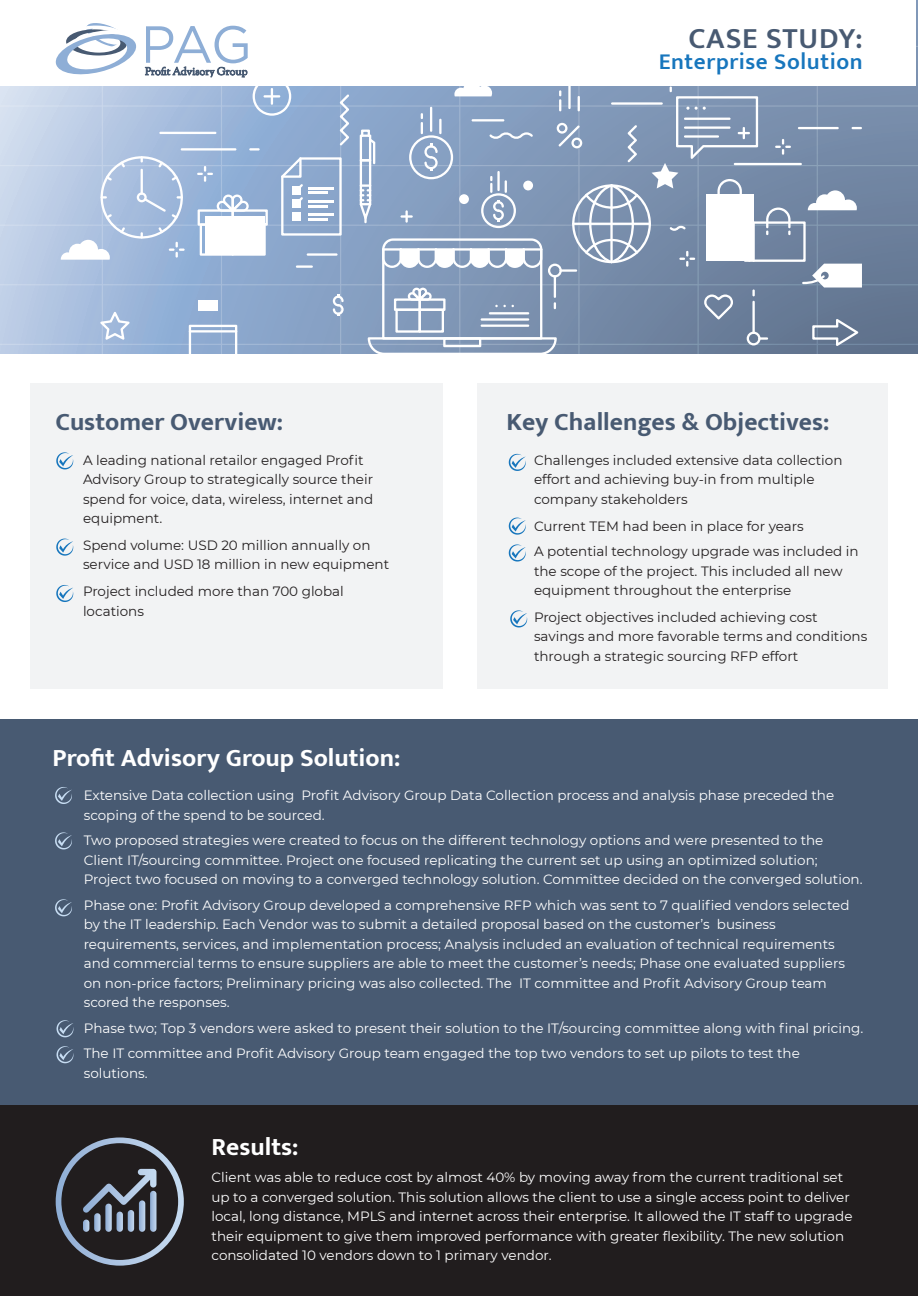
<style>
.page{position:relative;width:918px;height:1296px;background:#fff}
.page>*{position:absolute;margin:0;border:0;box-sizing:border-box;transform-origin:0 0}
.t1{font:600 30.15px "Mukta";letter-spacing:.025em;color:#485a72}
.t2{font:700 25.5px "Mukta";color:#485a72}
.t3{font:700 25.5px "Mukta";color:#fff}
.t4{font:600 23.25px "Mukta";letter-spacing:.025em;color:#1776bd}
.t5{font:13.5px/19.5px "Montserrat";color:#fff}
.t6{font:13.5px/19.5px "Montserrat";color:#231f20}
</style>
<div class="page">
<svg style="left:0;top:0;width:918px;height:354px;background:#97a8c2"></svg>
<div style="left:0;top:0;width:916px;height:86px;background:#fff"></div>
<div style="left:30px;top:383px;width:412px;height:306px;background:#f2f3f4"></div>
<svg style="left:56px;top:539px;width:17px;height:17px"></svg>
<svg style="left:56px;top:585px;width:17px;height:17px"></svg>
<div style="left:477px;top:383px;width:411px;height:306px;background:#f2f3f4"></div>
<svg style="left:54px;top:23px;width:808px;height:488px"></svg>
<svg style="left:509px;top:518px;width:17px;height:17px"></svg>
<svg style="left:509px;top:544px;width:17px;height:18px"></svg>
<div style="left:0;top:719px;width:918px;height:401px;background:#485a72"></div>
<svg style="left:55px;top:787px;width:17px;height:17px"></svg>
<svg style="left:55px;top:832px;width:17px;height:17px"></svg>
<svg style="left:55px;top:899px;width:17px;height:17px"></svg>
<svg style="left:57px;top:1020px;width:17px;height:17px"></svg>
<svg style="left:57px;top:1046px;width:17px;height:17px"></svg>
<div style="left:0;top:1106px;width:918px;height:190px;background:#211d1e"></div>
<svg style="left:56px;top:1137px;width:128px;height:129px"></svg>
<svg style="left:94px;top:1213px;width:7px;height:19px"></svg>
<svg style="left:105px;top:1204px;width:7px;height:28px"></svg>
<svg style="left:117px;top:1212px;width:6px;height:20px"></svg>
<svg style="left:128px;top:1210px;width:6px;height:22px"></svg>
<svg style="left:139px;top:1200px;width:6px;height:32px"></svg>
<svg style="left:150px;top:1191px;width:6px;height:41px"></svg>
<svg style="left:510px;top:610px;width:17px;height:17px"></svg>
<h1 class="t1" style="left:689px;top:20px;width:176px">CASE STUDY:</h1>
<h3 class="t4" style="left:659px;top:48px;width:205px">Enterprise Solution</h3>
<h2 class="t2" style="left:55px;top:407px;width:229px">Customer Overview:</h2>
<p class="t6" style="left:83px;top:449px;width:292px">A leading national retailor engaged Profit Advisory Group to strategically source their spend for voice, data, wireless, internet and equipment.</p>
<p class="t6" style="left:83px;top:535px;width:308px">Spend volume: USD 20 million annually on service and USD 18 million in new equipment</p>
<p class="t6" style="left:83px;top:581px;width:262px">Project included more than 700 global locations</p>
<h2 class="t2" style="left:506px;top:407px;width:325px">Key Challenges &amp; Objectives:</h2>
<p class="t6" style="left:534px;top:449px;width:310px">Challenges included extensive data collection effort and achieving buy-in from multiple company stakeholders</p>
<p class="t6" style="left:534px;top:512px;width:326px;line-height:25.5px">Current TEM had been in place for years<br>A potential technology upgrade was included in</p>
<p class="t6" style="left:534px;top:560px;width:310px">the scope of the project. This included all new equipment throughout the enterprise</p>
<p class="t6" style="left:534px;top:607px;width:335px">Project objectives included achieving cost savings and more favorable terms and conditions through a strategic sourcing RFP effort</p>
<h2 class="t3" style="left:53px;top:742px;width:349px">Profit Advisory Group Solution:</h2>
<p class="t5" style="left:84px;top:785px;width:752px">Extensive Data collection using Profit Advisory Group Data Collection process and analysis phase preceded the scoping of the spend to be sourced.</p>
<p class="t5" style="left:84px;top:830px;width:780px">Two proposed strategies were created to focus on the different technology options and were presented to the<br>Client IT/sourcing committee. Project one focused replicating the current set up using an optimized solution;<br>Project two focused on moving to a converged technology solution. Committee decided on the converged solution.</p>
<p class="t5" style="left:84px;top:895px;width:767px">Phase one: Profit Advisory Group developed a comprehensive RFP which was sent to 7 qualified vendors selected by the IT leadership. Each Vendor was to submit a detailed proposal based on the customer’s business requirements, services, and implementation process; Analysis included an evaluation of technical requirements and commercial terms to ensure suppliers are able to meet the customer’s needs; Phase one evaluated suppliers on non-price factors; Preliminary pricing was also collected. The IT committee and Profit Advisory Group team scored the responses.</p>
<p class="t5" style="left:84px;top:1015px;width:781px;line-height:25.5px">Phase two; Top 3 vendors were asked to present their solution to the IT/sourcing committee along with final pricing.<br>The IT committee and Profit Advisory Group team engaged the top two vendors to set up pilots to test the</p>
<p class="t5" style="left:84px;top:1063px;width:65px">solutions.</p>
<h2 class="t3" style="left:212px;top:1131px;width:88px">Results:</h2>
<p class="t5" style="left:212px;top:1167px;width:643px">Client was able to reduce cost by almost 40% by moving away from the current traditional set up to a converged solution. This solution allows the client to use a single access point to deliver local, long distance, MPLS and internet across their enterprise. It allowed the IT staff to upgrade their equipment to give them improved performance with greater flexibility. The new solution consolidated 10 vendors down to 1 primary vendor.</p>
</div>
